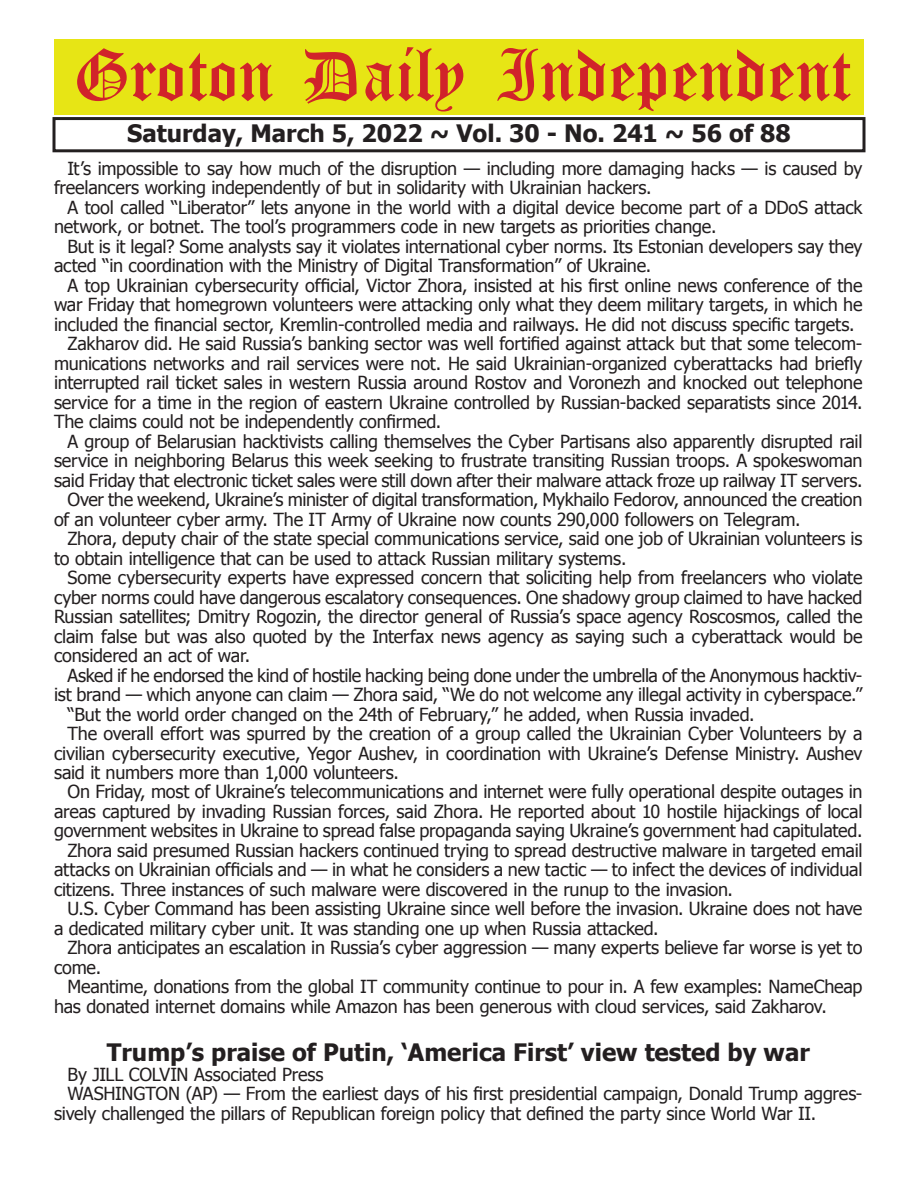
<style>
.page{position:relative;width:918px;height:1188px;background:#fff}
.page>*{position:absolute;margin:0;border:0;box-sizing:border-box;transform-origin:0 0}
.t1{font:54px "Old English Five";color:#d1232a}
.t2{font:700 24px "Tahoma";color:#231f20}
.t3{font:18px/19.5px "Tahoma";letter-spacing:-.015em;color:#231f20}
</style>
<div class="page">
<div style="left:52px;top:117px;width:814px;height:35px;border:3px solid #231f20"></div>
<div style="left:54px;top:40px;width:810px;height:75px;background:#e7e515"></div>
<h1 class="t1" style="left:73px;top:50px;width:779px">Groton Daily Independent</h1>
<h2 class="t2" style="left:127px;top:116px;width:665px">Saturday, March 5, 2022 ~ Vol. 30 - No. 241 ~ 56 of 88</h2>
<p class="t3" style="left:54px;top:158px;width:810px;text-indent:14px">It’s impossible to say how much of the disruption — including more damaging hacks — is caused by freelancers working independently of but in solidarity with Ukrainian hackers.</p>
<p class="t3" style="left:54px;top:197px;width:810px;text-indent:14px">A tool called “Liberator” lets anyone in the world with a digital device become part of a DDoS attack network, or botnet. The tool’s programmers code in new targets as priorities change.</p>
<p class="t3" style="left:54px;top:236px;width:810px;text-indent:14px">But is it legal? Some analysts say it violates international cyber norms. Its Estonian developers say they acted “in coordination with the Ministry of Digital Transformation” of Ukraine.</p>
<p class="t3" style="left:68px;top:275px;width:796px">A top Ukrainian cybersecurity official, Victor Zhora, insisted at his first online news conference of the</p>
<p class="t3" style="left:54px;top:294px;width:810px">war Friday that homegrown volunteers were attacking only what they deem military targets, in which he</p>
<p class="t3" style="left:54px;top:314px;width:802px">included the financial sector, Kremlin-controlled media and railways. He did not discuss specific targets.</p>
<p class="t3" style="left:68px;top:333px;width:796px">Zakharov did. He said Russia’s banking sector was well fortified against attack but that some telecom-</p>
<p class="t3" style="left:54px;top:353px;width:810px">munications networks and rail services were not. He said Ukrainian-organized cyberattacks had briefly</p>
<p class="t3" style="left:54px;top:372px;width:810px">interrupted rail ticket sales in western Russia around Rostov and Voronezh and knocked out telephone</p>
<p class="t3" style="left:54px;top:391px;width:810px">service for a time in the region of eastern Ukraine controlled by Russian-backed separatists since 2014.</p>
<p class="t3" style="left:54px;top:411px;width:389px">The claims could not be independently confirmed.</p>
<p class="t3" style="left:68px;top:430px;width:797px">A group of Belarusian hacktivists calling themselves the Cyber Partisans also apparently disrupted rail</p>
<p class="t3" style="left:54px;top:450px;width:810px">service in neighboring Belarus this week seeking to frustrate transiting Russian troops. A spokeswoman</p>
<p class="t3" style="left:54px;top:469px;width:810px">said Friday that electronic ticket sales were still down after their malware attack froze up railway IT servers.</p>
<p class="t3" style="left:68px;top:489px;width:796px">Over the weekend, Ukraine’s minister of digital transformation, Mykhailo Fedorov, announced the creation</p>
<p class="t3" style="left:54px;top:508px;width:748px">of an volunteer cyber army. The IT Army of Ukraine now counts 290,000 followers on Telegram.</p>
<p class="t3" style="left:68px;top:528px;width:796px">Zhora, deputy chair of the state special communications service, said one job of Ukrainian volunteers is</p>
<p class="t3" style="left:54px;top:547px;width:574px">to obtain intelligence that can be used to attack Russian military systems.</p>
<p class="t3" style="left:68px;top:567px;width:796px">Some cybersecurity experts have expressed concern that soliciting help from freelancers who violate</p>
<p class="t3" style="left:54px;top:586px;width:810px">cyber norms could have dangerous escalatory consequences. One shadowy group claimed to have hacked</p>
<p class="t3" style="left:54px;top:606px;width:810px">Russian satellites; Dmitry Rogozin, the director general of Russia’s space agency Roscosmos, called the</p>
<p class="t3" style="left:54px;top:625px;width:810px">claim false but was also quoted by the Interfax news agency as saying such a cyberattack would be</p>
<p class="t3" style="left:54px;top:645px;width:198px">considered an act of war.</p>
<p class="t3" style="left:68px;top:664px;width:796px">Asked if he endorsed the kind of hostile hacking being done under the umbrella of the Anonymous hacktiv-</p>
<p class="t3" style="left:54px;top:684px;width:810px">ist brand — which anyone can claim — Zhora said, “We do not welcome any illegal activity in cyberspace.”</p>
<p class="t3" style="left:68px;top:703px;width:689px">“But the world order changed on the 24th of February,” he added, when Russia invaded.</p>
<p class="t3" style="left:68px;top:723px;width:796px">The overall effort was spurred by the creation of a group called the Ukrainian Cyber Volunteers by a</p>
<p class="t3" style="left:54px;top:742px;width:810px">civilian cybersecurity executive, Yegor Aushev, in coordination with Ukraine’s Defense Ministry. Aushev</p>
<p class="t3" style="left:54px;top:762px;width:346px">said it numbers more than 1,000 volunteers.</p>
<p class="t3" style="left:68px;top:781px;width:796px">On Friday, most of Ukraine’s telecommunications and internet were fully operational despite outages in</p>
<p class="t3" style="left:54px;top:801px;width:810px">areas captured by invading Russian forces, said Zhora. He reported about 10 hostile hijackings of local</p>
<p class="t3" style="left:54px;top:820px;width:810px">government websites in Ukraine to spread false propaganda saying Ukraine’s government had capitulated.</p>
<p class="t3" style="left:68px;top:840px;width:797px">Zhora said presumed Russian hackers continued trying to spread destructive malware in targeted email</p>
<p class="t3" style="left:54px;top:859px;width:810px">attacks on Ukrainian officials and — in what he considers a new tactic — to infect the devices of individual</p>
<p class="t3" style="left:54px;top:879px;width:681px">citizens. Three instances of such malware were discovered in the runup to the invasion.</p>
<p class="t3" style="left:68px;top:898px;width:796px">U.S. Cyber Command has been assisting Ukraine since well before the invasion. Ukraine does not have</p>
<p class="t3" style="left:54px;top:918px;width:606px">a dedicated military cyber unit. It was standing one up when Russia attacked.</p>
<p class="t3" style="left:68px;top:937px;width:796px">Zhora anticipates an escalation in Russia’s cyber aggression — many experts believe far worse is yet to</p>
<p class="t3" style="left:54px;top:957px;width:49px">come.</p>
<p class="t3" style="left:68px;top:976px;width:797px">Meantime, donations from the global IT community continue to pour in. A few examples: NameCheap</p>
<p class="t3" style="left:54px;top:996px;width:774px">has donated internet domains while Amazon has been generous with cloud services, said Zakharov.</p>
<h2 class="t2" style="left:107px;top:1036px;width:704px">Trump’s praise of Putin, ‘America First’ view tested by war</h2>
<p class="t3" style="left:68px;top:1064px;width:258px">By JILL COLVIN Associated Press</p>
<p class="t3" style="left:68px;top:1083px;width:796px">WASHINGTON (AP) — From the earliest days of his first presidential campaign, Donald Trump aggres-</p>
<p class="t3" style="left:54px;top:1103px;width:764px">sively challenged the pillars of Republican foreign policy that defined the party since World War II.</p>
</div>
